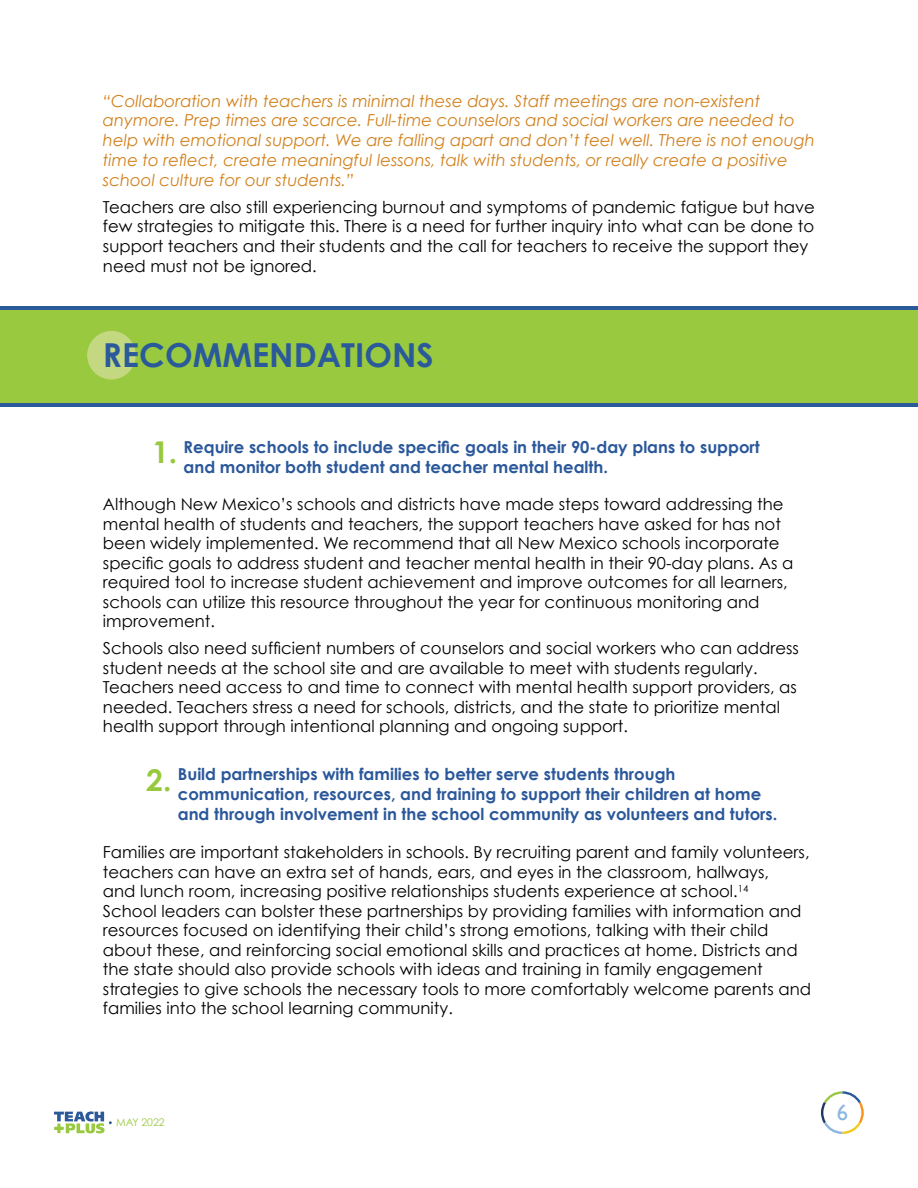
<style>
.page{position:relative;width:918px;height:1188px;background:#fff}
.page>*{position:absolute;margin:0;border:0;box-sizing:border-box;transform-origin:0 0}
.t1{font:700 33px "Century Gothic";color:#2b5a9b}
.t2{font:700 30px "Century Gothic";color:#97c93e}
.t3{font:22.5px "Gill Sans";color:#8bb6e1}
.t4{font:16.5px/19.5px "Century Gothic";color:#000}
.t5{font:italic 16.5px/19.8px "Century Gothic";color:#d2801b}
.t6{font:700 16.5px/19.8px "Century Gothic";color:#2b589a}
.t7{font:10.5px "Century Gothic";color:#98c940}
</style>
<div class="page">
<svg style="left:821px;top:1091px;width:43px;height:43px"></svg>
<svg style="left:54px;top:1111px;width:58px;height:22px"></svg>
<div style="left:0;top:308px;width:918px;height:95px;background:#98c93f"></div>
<hr style="left:0;top:403px;width:918px;height:3px;background:#2b5a9b">
<hr style="left:0;top:306px;width:918px;height:4px;background:#2b5a9b">
<div style="left:87px;top:331px;width:49px;height:49px;background:#c3d880;border-radius:50%"></div>
<p class="t5" style="left:103px;top:91px;width:714px">“Collaboration with teachers is minimal these days. Staff meetings are non-existent anymore. Prep times are scarce. Full-time counselors and social workers are needed to help with emotional support. We are falling apart and don’t feel well. There is not enough time to reflect, create meaningful lessons, talk with students, or really create a positive school culture for our students.”</p>
<p class="t4" style="left:103px;top:197px;width:714px">Teachers are also still experiencing burnout and symptoms of pandemic fatigue but have few strategies to mitigate this. There is a need for further inquiry into what can be done to support teachers and their students and the call for teachers to receive the support they need must not be ignored.</p>
<h1 class="t1" style="left:103px;top:334px;width:332px">RECOMMENDATIONS</h1>
<p class="t6" style="left:184px;top:437px;width:578px">Require schools to include specific goals in their 90-day plans to support and monitor both student and teacher mental health.</p>
<h2 class="t2" style="left:152px;top:434px;width:27px">1.</h2>
<p class="t4" style="left:103px;top:494px;width:692px">Although New Mexico’s schools and districts have made steps toward addressing the mental health of students and teachers, the support teachers have asked for has not been widely implemented. We recommend that all New Mexico schools incorporate specific goals to address student and teacher mental health in their 90-day plans. As a required tool to increase student achievement and improve outcomes for all learners, schools can utilize this resource throughout the year for continuous monitoring and improvement.</p>
<p class="t4" style="left:103px;top:638px;width:697px">Schools also need sufficient numbers of counselors and social workers who can address student needs at the school site and are available to meet with students regularly.<br>Teachers need access to and time to connect with mental health support providers, as needed. Teachers stress a need for schools, districts, and the state to prioritize mental health support through intentional planning and ongoing support.</p>
<h2 class="t2" style="left:146px;top:761px;width:27px">2.</h2>
<p class="t6" style="left:178px;top:764px;width:601px">Build partnerships with families to better serve students through communication, resources, and training to support their children at home and through involvement in the school community as volunteers and tutors.</p>
<p class="t4" style="left:103px;top:842px;width:710px">Families are important stakeholders in schools. By recruiting parent and family volunteers, teachers can have an extra set of hands, ears, and eyes in the classroom, hallways,<br>and lunch room, increasing positive relationships students experience at school.<sup>14<br></sup>School leaders can bolster these partnerships by providing families with information and resources focused on identifying their child’s strong emotions, talking with their child about these, and reinforcing social emotional skills and practices at home. Districts and the state should also provide schools with ideas and training in family engagement strategies to give schools the necessary tools to more comfortably welcome parents and families into the school learning community.</p>
<p class="t7" style="left:116px;top:1116px;width:50px">MAY 2022</p>
<h3 class="t3" style="left:837px;top:1099px;width:13px">6</h3>
</div>
